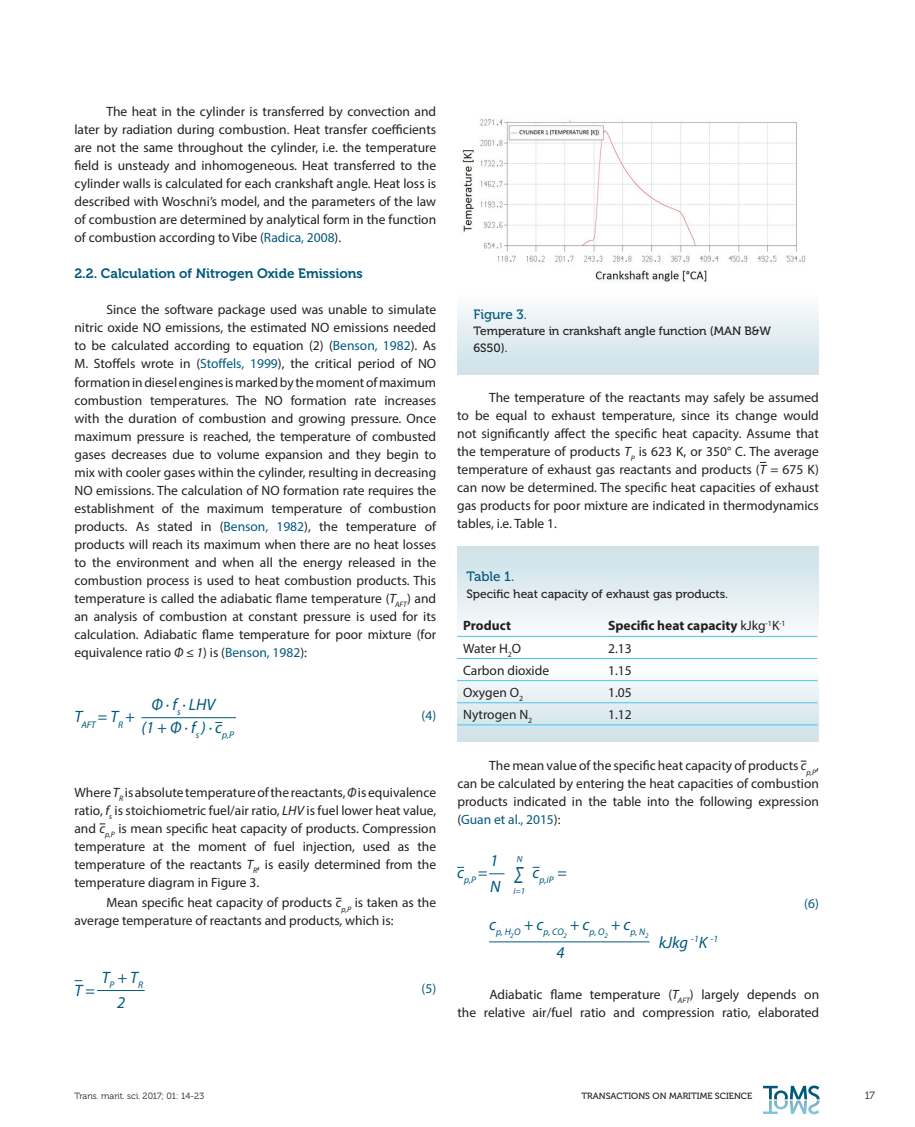
<style>
.page{position:relative;width:915px;height:1127px;background:#fff}
.page>*{position:absolute;margin:0;border:0;box-sizing:border-box;transform-origin:0 0}
.Body_text{font:italic 21.45px "Myriad Pro";color:#00597c;scale:.77 1}
.Body_text-2{font:italic 16.5px "Myriad Pro";color:#00597c}
.Body_text-3{font:13.5px/18px "Myriad Pro";color:#231f20;text-align:justify}
.tablica{font:13.5px "Myriad Pro";color:#231f20}
.podnaslov{font:13.5px "Museo 700";color:#00597c}
.tablica-2{font:700 13.5px "Myriad Pro";color:#231f20}
.Figure{font:13.5px "Museo 500";color:#00597c}
.Body_text-4{font:13.5px "Myriad Pro";color:#00597c}
.Figure_naslov{font:12px/16.5px "Museo 500";color:#231f20}
.t1{font:10.5px "Museo 300";color:#231f20}
.Body_text-5{font:italic 9.6px "Myriad Pro";color:#00597c}
.t2{font:9px "Museo 300";color:#231f20}
.t3{font:9px "Museo 500";color:#231f20}
.Body_text-6{font:italic 9px "Myriad Pro";color:#00597c}
.Body_text-7{font:italic 7.05px "Myriad Pro";color:#00597c}
.s1{color:#00597c}
.s2{font-style:italic}
.s3{font-weight:400}
</style>
<div class="page">
<svg style="left:763px;top:1085px;width:56px;height:29px"></svg>
<hr style="left:141px;top:717px;width:95px;height:1px;background:#00597c">
<div style="left:457px;top:293px;width:361px;height:81px;background:linear-gradient(to bottom,#fdfdfe,#cce0e8)"></div>
<hr style="left:97px;top:990px;width:48px;height:1px;background:#00597c">
<div style="left:457px;top:546px;width:361px;height:95px;background:linear-gradient(to bottom,#cce0e7,#fcfcfd)"></div>
<svg style="left:457px;top:680px;width:361px;height:61px;background:#ddeaf0"></svg>
<hr style="left:457px;top:636px;width:145px;height:1px;background:#47c7ea">
<hr style="left:602px;top:636px;width:215px;height:1px;background:#47c7ea">
<hr style="left:457px;top:658px;width:145px;height:1px;background:#47c7ea">
<hr style="left:602px;top:658px;width:215px;height:1px;background:#47c7ea">
<hr style="left:457px;top:680px;width:145px;height:1px;background:#47c7ea">
<hr style="left:602px;top:680px;width:215px;height:1px;background:#47c7ea">
<hr style="left:457px;top:702px;width:145px;height:1px;background:#47c7ea">
<hr style="left:602px;top:702px;width:215px;height:1px;background:#47c7ea">
<hr style="left:457px;top:725px;width:145px;height:1px;background:#47c7ea">
<hr style="left:602px;top:725px;width:215px;height:1px;background:#47c7ea">
<svg style="left:489px;top:873px;width:15px;height:1px"></svg>
<hr style="left:489px;top:941px;width:160px;height:1px;background:#00597c">
<img style="left:462px;top:119px;width:344px;height:164px">
<p class="Body_text-3" style="left:74px;top:103px;width:363px;text-indent:32px">The heat in the cylinder is transferred by convection and later by radiation during combustion. Heat transfer coefficients are not the same throughout the cylinder, i.e. the temperature field is unsteady and inhomogeneous. Heat transferred to the cylinder walls is calculated for each crankshaft angle. Heat loss is described with Woschni’s model, and the parameters of the law of combustion are determined by analytical form in the function of combustion according to Vibe (<span class="s1">Radica, 2008</span>).</p>
<p class="podnaslov" style="left:74px;top:266px;width:290px">2.2. Calculation of Nitrogen Oxide Emissions</p>
<p class="Body_text-3" style="left:74px;top:301px;width:363px;text-indent:32px">Since the software package used was unable to simulate nitric oxide NO emissions, the estimated NO emissions needed to be calculated according to equation (2) (<span class="s1">Benson, 1982</span>). As M. Stoffels wrote in (<span class="s1">Stoffels, 1999</span>), the critical period of NO formation in diesel engines is marked by the moment of maximum combustion temperatures. The NO formation rate increases with the duration of combustion and growing pressure. Once maximum pressure is reached, the temperature of combusted gases decreases due to volume expansion and they begin to mix with cooler gases within the cylinder, resulting in decreasing NO emissions. The calculation of NO formation rate requires the establishment of the maximum temperature of combustion products. As stated in (<span class="s1">Benson, 1982</span>), the temperature of products will reach its maximum when there are no heat losses to the environment and when all the energy released in the combustion process is used to heat combustion products. This temperature is called the adiabatic flame temperature (<span class="s2">T</span><sub>AFT</sub>) and an analysis of combustion at constant pressure is used for its calculation. Adiabatic flame temperature for poor mixture (for equivalence ratio <span class="s2">Φ ≤ 1</span>) is (<span class="s1">Benson, 1982</span>):</p>
<p class="Body_text-2" style="left:74px;top:706px;width:62px">T<sub>AFT</sub> = T<sub>R</sub> +</p>
<p class="Body_text-2" style="left:151px;top:694px;width:65px">Φ ∙ f<sub>s</sub> ∙ LHV</p>
<p class="Body_text-2" style="left:141px;top:717px;width:94px">(1 + Φ ∙ f<sub>s</sub> ) ∙ c<sub>p,P</sub></p>
<p class="Body_text-4" style="left:421px;top:707px;width:16px">(4)</p>
<p class="Body_text-3" style="left:74px;top:783px;width:363px">Where <span class="s2">T</span><sub>R</sub> is absolute temperature of the reactants, <span class="s2">Φ</span> is equivalence ratio, <span class="s2">f</span><sub>s</sub> is stoichiometric fuel/air ratio, <span class="s2">LHV</span> is fuel lower heat value, and <span class="s2">c</span><sub>p,P</sub> is mean specific heat capacity of products. Compression temperature at the moment of fuel injection, used as the temperature of the reactants <span class="s2">T</span><sub>R</sub>, is easily determined from the temperature diagram in Figure 3.</p>
<p class="Body_text-3" style="left:74px;top:893px;width:363px;text-indent:32px">Mean specific heat capacity of products <span class="s2">c</span><sub>p,P</sub> is taken as the average temperature of reactants and products, which is:</p>
<p class="Body_text-2" style="left:74px;top:980px;width:22px">T =</p>
<p class="Body_text-2" style="left:102px;top:967px;width:43px">T<sub>P</sub> + T<sub>R</sub></p>
<p class="Body_text-2" style="left:117px;top:992px;width:10px">2</p>
<p class="Body_text-4" style="left:421px;top:980px;width:16px">(5)</p>
<p class="Figure" style="left:473px;top:307px;width:55px">Figure 3.</p>
<p class="Figure_naslov" style="left:473px;top:323px;width:299px">Temperature in crankshaft angle function (MAN B&amp;W<br>6S50).</p>
<p class="Body_text-3" style="left:457px;top:389px;width:363px;text-indent:32px">The temperature of the reactants may safely be assumed to be equal to exhaust temperature, since its change would not significantly affect the specific heat capacity. Assume that the temperature of products <span class="s2">T</span><sub>P</sub> is 623 K, or 350° C. The average temperature of exhaust gas reactants and products (<span class="s2">T</span> = 675 K) can now be determined. The specific heat capacities of exhaust gas products for poor mixture are indicated in thermodynamics tables, i.e. Table 1.</p>
<p class="Figure" style="left:466px;top:569px;width:49px">Table 1.</p>
<p class="Figure_naslov" style="left:466px;top:585px;width:263px">Specific heat capacity of exhaust gas products.</p>
<p class="tablica-2" style="left:463px;top:617px;width:49px">Product</p>
<p class="tablica-2" style="left:608px;top:617px;width:179px">Specific heat capacity <span class="s3">kJkg</span><sup>-1</sup><span class="s3">K</span><sup>-1</sup></p>
<p class="tablica" style="left:463px;top:640px;width:59px">Water H<sub>2</sub>O</p>
<p class="tablica" style="left:608px;top:640px;width:25px">2.13</p>
<p class="tablica" style="left:463px;top:662px;width:87px">Carbon dioxide</p>
<p class="tablica" style="left:608px;top:662px;width:25px">1.15</p>
<p class="tablica" style="left:463px;top:684px;width:61px">Oxygen O<sub>2</sub></p>
<p class="tablica" style="left:608px;top:684px;width:25px">1.05</p>
<p class="tablica" style="left:463px;top:706px;width:71px">Nytrogen N<sub>2</sub></p>
<p class="tablica" style="left:608px;top:706px;width:25px">1.12</p>
<p class="Body_text-3" style="left:457px;top:756px;width:363px;text-indent:32px">The mean value of the specific heat capacity of products <span class="s2">c</span><sub>p,P</sub>, can be calculated by entering the heat capacities of combustion products indicated in the table into the following expression (<span class="s1">Guan et al., 2015</span>):</p>
<p class="Body_text-2" style="left:490px;top:850px;width:10px">1</p>
<p class="Body_text-2" style="left:490px;top:876px;width:12px">N</p>
<p class="Body_text-6" style="left:516px;top:853px;width:7px">N</p>
<p class="Body_text-6" style="left:513px;top:885px;width:13px">i=1</p>
<p class="Body_text" style="left:514px;top:860px;width:13px">∑</p>
<p class="Body_text-5" style="left:457px;top:874px;width:32px"><sup>c</sup>p,P <sup>=</sup></p>
<p class="Body_text-5" style="left:532px;top:874px;width:36px"><sup>c</sup>p,iP <sup>=</sup></p>
<p class="Body_text-5" style="left:489px;top:926px;width:158px"><sup>c</sup>p, H O <sup>+</sup> <sup>c</sup>p, CO <sup>+</sup> <sup>c</sup>p, O <sup>+</sup> <sup>c</sup>p, N</p>
<p class="Body_text-7" style="left:510px;top:931px;width:5px">2</p>
<p class="Body_text-7" style="left:563px;top:931px;width:5px">2</p>
<p class="Body_text-7" style="left:604px;top:931px;width:5px">2</p>
<p class="Body_text-7" style="left:645px;top:931px;width:5px">2</p>
<p class="Body_text-2" style="left:556px;top:942px;width:10px">4</p>
<p class="Body_text-2" style="left:658px;top:932px;width:61px">kJkg <sup>-1</sup>K <sup>-1</sup></p>
<p class="Body_text-4" style="left:804px;top:895px;width:16px">(6)</p>
<p class="Body_text-3" style="left:457px;top:985px;width:363px;text-align:right">Adiabatic flame temperature (<span class="s2">T</span><sub>AFT</sub>) largely depends on<br>the relative air/fuel ratio and compression ratio, elaborated</p>
<p class="t2" style="left:74px;top:1091px;width:131px">Trans. marit. sci. 2017; 01: 14-23</p>
<p class="t3" style="left:581px;top:1091px;width:172px">TRANSACTIONS ON MARITIME SCIENCE</p>
<p class="t1" style="left:864px;top:1090px;width:12px">17</p>
</div>
